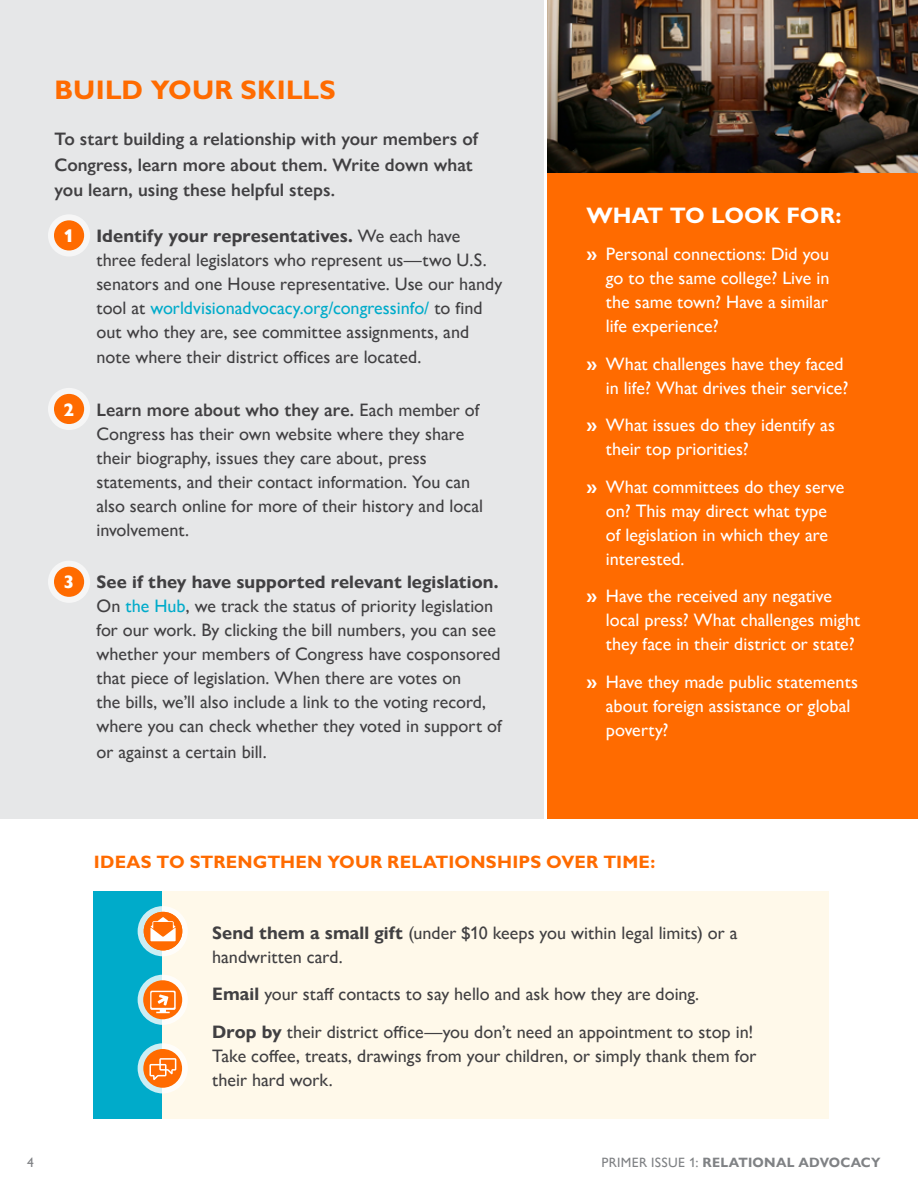
<style>
.page{position:relative;width:918px;height:1188px;background:#fff}
.page>*{position:absolute;margin:0;border:0;box-sizing:border-box;transform-origin:0 0}
.t1{font:700 27px "Gill Sans Std";letter-spacing:.01em;color:#ff6b00}
.t2{font:700 22.5px "Gill Sans Std";color:#fff}
.t3{font:500 18px/24px "Gill Sans Nova";color:#414042}
.t4{font:500 18px/24px "Gill Sans Nova";color:#fff}
.t5{font:600 18px/25.5px "Gill Sans Nova";color:#414042}
.t6{font:700 18px "Gill Sans Std";letter-spacing:.01em;color:#ff6b00}
.t7{font:700 13.5px "Gill Sans Nova";letter-spacing:.02em;color:#808285}
.t8{font:500 13.5px "Gill Sans Nova";color:#808285}
.s1{font-weight:800;color:#fff}
.s2{font-weight:700}
.s3{color:#00abca}
.s4{font-weight:600}
.s5{font-weight:500}
</style>
<div class="page">
<div style="left:162px;top:891px;width:666px;height:228px;background:#fff9ea"></div>
<div style="left:0;top:0;width:543px;height:819px;background:#e6e7e8"></div>
<div style="left:94px;top:891px;width:68px;height:228px;background:#00abca"></div>
<div style="left:48px;top:214px;width:42px;height:42px;background:#f6f6f6;border-radius:50%"></div>
<div style="left:54px;top:220px;width:30px;height:31px;background:#ff6b00;border-radius:50%"></div>
<div style="left:48px;top:388px;width:42px;height:42px;background:#f6f6f6;border-radius:50%"></div>
<div style="left:54px;top:394px;width:30px;height:30px;background:#ff6b00;border-radius:50%"></div>
<svg style="left:48px;top:561px;width:42px;height:42px"></svg>
<div style="left:54px;top:567px;width:30px;height:30px;background:#ff6b00;border-radius:50%"></div>
<div style="left:548px;top:171px;width:370px;height:648px;background:#ff6b00"></div>
<img style="left:548px;top:0;width:370px;height:173px">
<svg style="left:138px;top:906px;width:50px;height:50px"></svg>
<div style="left:144px;top:912px;width:38px;height:38px;background:#ff6b00;border-radius:50%"></div>
<svg style="left:150px;top:917px;width:26px;height:24px"></svg>
<svg style="left:138px;top:975px;width:50px;height:50px"></svg>
<div style="left:143px;top:980px;width:39px;height:39px;background:#ff6b00;border-radius:50%"></div>
<svg style="left:150px;top:991px;width:26px;height:22px"></svg>
<svg style="left:138px;top:1043px;width:50px;height:50px"></svg>
<div style="left:143px;top:1049px;width:39px;height:39px;background:#ff6b00;border-radius:50%"></div>
<svg style="left:149px;top:1058px;width:27px;height:22px"></svg>
<h1 class="t1" style="left:54px;top:74px;width:283px">BUILD YOUR SKILLS</h1>
<p class="t5" style="left:54px;top:126px;width:425px">To start building a relationship with your members of<br>Congress, learn more about them. Write down what you learn, using these helpful steps.</p>
<p class="t3" style="left:96px;top:223px;width:407px;text-indent:-33px"><span class="s1">1</span> <span class="s2">Identify your representatives.</span> We each have three federal legislators who represent us—two U.S. senators and one House representative. Use our handy tool at <span class="s3">worldvisionadvocacy.org/congressinfo/</span> to find out who they are, see committee assignments, and note where their district offices are located.</p>
<p class="t3" style="left:96px;top:398px;width:388px;text-indent:-33px"><span class="s1">2</span> <span class="s4">Learn more about who they are.</span> Each member of Congress has their own website where they share their biography, issues they care about, press statements, and their contact information. You can also search online for more of their history and local involvement.</p>
<p class="t3" style="left:96px;top:570px;width:407px;text-indent:-33px"><span class="s1">3</span> <span class="s2">See if they have supported relevant legislation.<br></span>On <span class="s3">the Hub</span>, we track the status of priority legislation for our work. By clicking the bill numbers, you can see whether your members of Congress have cosponsored that piece of legislation. When there are votes on<br>the bills, we’ll also include a link to the voting record, where you can check whether they voted in support of or against a certain bill.</p>
<p class="t2" style="left:586px;top:202px;width:257px">WHAT TO LOOK FOR:</p>
<p class="t4" style="left:606px;top:242px;width:225px;text-align:justify;text-indent:-19px"><span class="s2">»</span> Personal connections: Did you go to the same college? Live in the same town? Have a similar life experience?</p>
<p class="t4" style="left:586px;top:351px;width:263px;text-align:right"><span class="s2">»</span> What challenges have they faced in life? What drives their service?</p>
<p class="t4" style="left:606px;top:413px;width:231px;text-indent:-19px"><span class="s2">»</span> What issues do they identify as their top priorities?</p>
<p class="t4" style="left:606px;top:474px;width:240px;text-indent:-19px"><span class="s2">»</span> What committees do they serve on? This may direct what type of legislation in which they are interested.</p>
<p class="t4" style="left:606px;top:584px;width:256px;text-indent:-19px"><span class="s2">»</span> Have the received any negative local press? What challenges might they face in their district or state?</p>
<p class="t4" style="left:606px;top:669px;width:254px;text-indent:-19px"><span class="s2">»</span> Have they made public statements about foreign assistance or global poverty?</p>
<p class="t6" style="left:94px;top:851px;width:563px">IDEAS TO STRENGTHEN YOUR RELATIONSHIPS OVER TIME:</p>
<p class="t3" style="left:212px;top:920px;width:527px"><span class="s2">Send them a small gift</span> (under $10 keeps you within legal limits) or a handwritten card.</p>
<p class="t3" style="left:212px;top:975px;width:543px;line-height:37.5px"><span class="s2">Email</span> your staff contacts to say hello and ask how they are doing.<br><span class="s2">Drop by</span> their district office—you don’t need an appointment to stop in!</p>
<p class="t3" style="left:212px;top:1043px;width:546px">Take coffee, treats, drawings from your children, or simply thank them for their hard work.</p>
<p class="t8" style="left:27px;top:1154px;width:8px">4</p>
<p class="t7" style="left:602px;top:1154px;width:280px"><span class="s5">PRIMER ISSUE 1:</span> RELATIONAL ADVOCACY</p>
</div>
